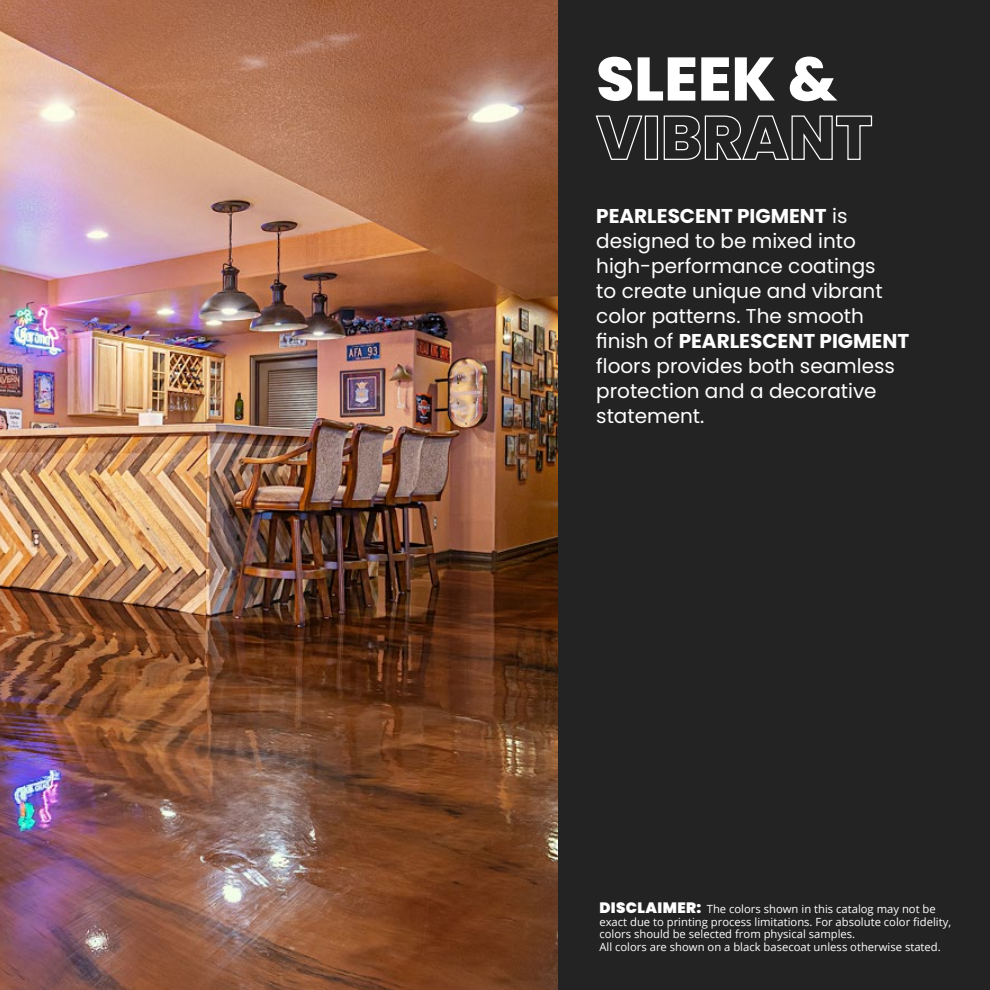
<style>
.page{position:relative;width:990px;height:990px;background:#fff}
.page>*{position:absolute;margin:0;border:0;box-sizing:border-box;transform-origin:0 0}
.t1{font:800 61.25px/58.8px "Poppins";color:#fff}
.t2{font:20px/25px "Poppins";color:#fff}
.t3{font:11.25px/12.5px "Open Sans";color:#fff}
.s1{font-weight:700}
.s2{font-family:"Poppins";font-weight:900;font-size:15px}
</style>
<div class="page">
<img style="left:0;top:0;width:558px;height:990px">
<div style="left:558px;top:0;width:432px;height:990px;background:#242324"></div>
<h1 class="t1" style="left:596px;top:50px;width:278px">SLEEK &amp;<br>VIBRANT</h1>
<h2 class="t2" style="left:596px;top:206px;width:314px"><span class="s1">PEARLESCENT PIGMENT</span> is designed to be mixed into high-performance coatings<br>to create unique and vibrant color patterns. The smooth finish of <span class="s1">PEARLESCENT PIGMENT </span>floors provides both seamless protection and a decorative statement.</h2>
<p class="t3" style="left:599px;top:904px;width:353px"><span class="s2">DISCLAIMER:</span> The colors shown in this catalog may not be exact due to printing process limitations. For absolute color fidelity, colors should be selected from physical samples.<br>All colors are shown on a black basecoat unless otherwise stated.</p>
</div>
